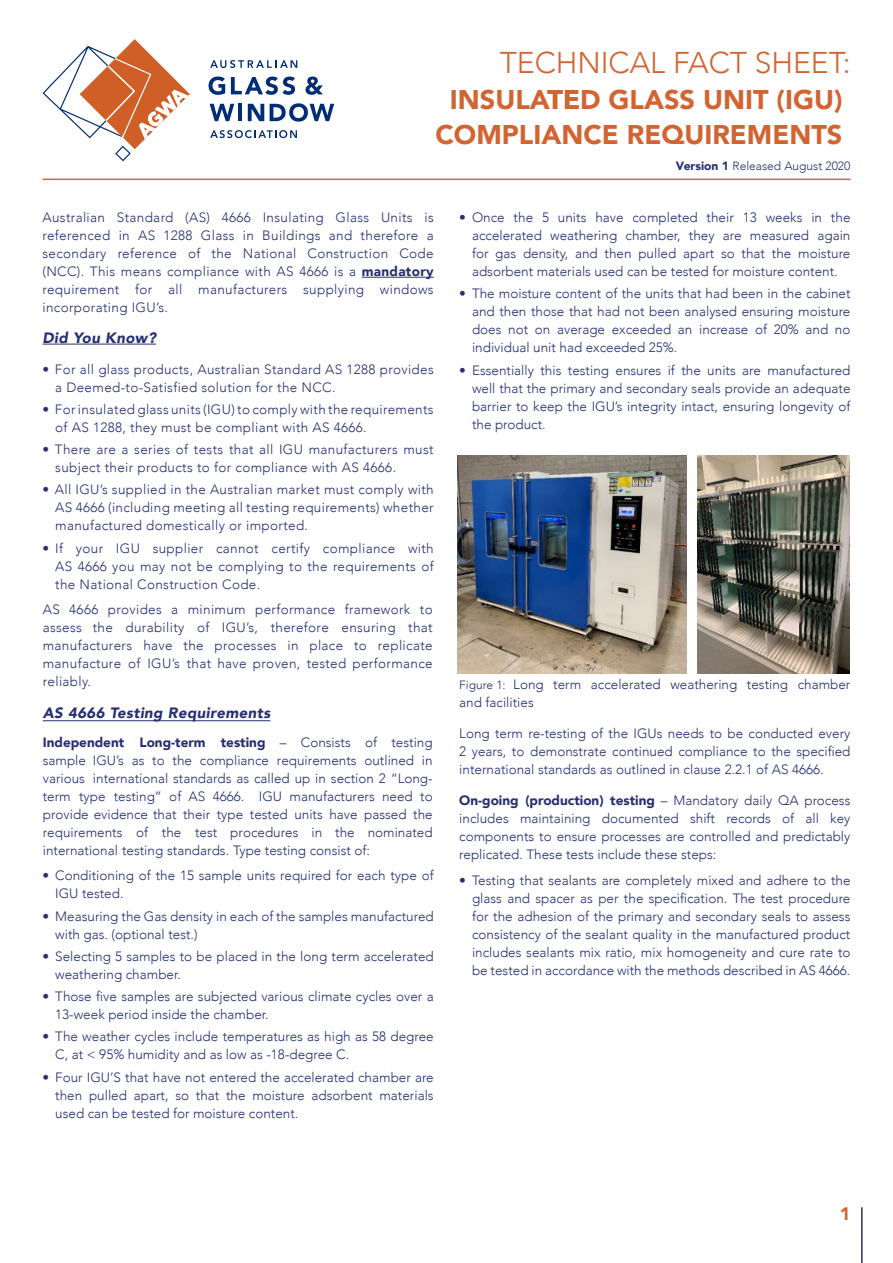
<style>
.page{position:relative;width:893px;height:1263px;background:#fff}
.page>*{position:absolute;margin:0;border:0;box-sizing:border-box;transform-origin:0 0}
.t1{font:300 30px "Avenir";color:#d26432}
.t2{font:900 27px/34.5px "Avenir";color:#d26432}
.t3{font:900 18px "Avenir";color:#d26432}
.Plain_Text{font:italic 900 15px "Avenir";letter-spacing:.025em;color:#263072}
.Plain_Text-2{font:300 13.5px/18px "Avenir";color:#263072;text-align:justify}
.Plain_Text-3{font:300 13.5px/18px "Avenir";letter-spacing:.025em;color:#263072}
.t4{font:300 12px "Avenir";color:#263072}
.s1{font-weight:900}
.s2{font-size:12px}
</style>
<div class="page">
<hr style="left:861px;top:1207px;width:2px;height:56px;background:#263072">
<hr style="left:43px;top:179px;width:807px;height:1px;background:#d26432">
<svg style="left:210px;top:60px;width:87px;height:8px"></svg>
<svg style="left:210px;top:130px;width:87px;height:8px"></svg>
<svg style="left:43px;top:39px;width:147px;height:122px"></svg>
<svg style="left:209px;top:77px;width:16px;height:18px"></svg>
<svg style="left:231px;top:77px;width:64px;height:18px"></svg>
<svg style="left:305px;top:77px;width:18px;height:18px"></svg>
<svg style="left:210px;top:104px;width:24px;height:17px"></svg>
<hr style="left:238px;top:104px;width:4px;height:17px;background:#002d74">
<svg style="left:248px;top:104px;width:16px;height:17px"></svg>
<svg style="left:270px;top:103px;width:64px;height:19px"></svg>
<hr style="left:362px;top:277px;width:72px;height:1px;background:#263072">
<hr style="left:43px;top:344px;width:113px;height:1px;background:#263072">
<img style="left:457px;top:455px;width:230px;height:218px">
<img style="left:697px;top:455px;width:153px;height:218px">
<hr style="left:43px;top:720px;width:227px;height:1px;background:#263072">
<h1 class="t1" style="left:500px;top:44px;width:352px">TECHNICAL FACT SHEET:</h1>
<h2 class="t2" style="left:450px;top:82px;width:394px">INSULA D GLASS UNIT (IGU)</h2>
<h2 class="t2" style="left:435px;top:82px;width:408px;text-indent:112px">TE<br>COMPLIANCE REQUIREMENTS</h2>
<p class="Plain_Text-2" style="left:43px;top:209px;width:393px">Australian Standard (AS) 4666 Insulating Glass Units is referenced in AS 1288 Glass in Buildings and therefore a secondary reference of the National Construction Code (NCC). This means compliance with AS 4666 is a <span class="s1">mandatory </span>requirement for all manufacturers supplying windows incorporating IGU’s.</p>
<p class="Plain_Text" style="left:43px;top:325px;width:115px">Did You Know?</p>
<p class="Plain_Text-3" style="left:55px;top:360px;width:380px;text-indent:-13px">• For all glass products, Australian Standard AS 1288 provides a Deemed-to-Satisfied solution for the NCC.</p>
<p class="Plain_Text-3" style="left:55px;top:400px;width:380px;text-indent:-13px">• For insulated glass units (IGU) to comply with the requirements of AS 1288, they must be compliant with AS 4666.</p>
<p class="Plain_Text-3" style="left:55px;top:441px;width:380px;text-indent:-13px">• There are a series of tests that all IGU manufacturers must subject their products to for compliance with AS 4666.</p>
<p class="Plain_Text-2" style="left:55px;top:481px;width:380px;text-indent:-13px">• All IGU’s supplied in the Australian market must comply with AS 4666 (including meeting all testing requirements) whether manufactured domestically or imported.</p>
<p class="Plain_Text-2" style="left:55px;top:539px;width:380px;text-indent:-13px">• If your IGU supplier cannot certify compliance with AS 4666 you may not be complying to the requirements of the National Construction Code.</p>
<p class="Plain_Text-2" style="left:43px;top:600px;width:391px">AS 4666 provides a minimum performance framework to assess the durability of IGU’s, therefore ensuring that manufacturers have the processes in place to replicate manufacture of IGU’s that have proven, tested performance reliably.</p>
<p class="Plain_Text" style="left:43px;top:700px;width:229px">AS 4666 Testing Requirements</p>
<p class="Plain_Text-2" style="left:43px;top:734px;width:391px"><span class="s1">Independent Long-term testing</span> – Consists of testing sample IGU’s as to the compliance requirements outlined in various international standards as called up in section 2 “Long&shy;term type testing” of AS 4666. IGU manufacturers need to provide evidence that their type tested units have passed the requirements of the test procedures in the nominated international testing standards. Type testing consist of:</p>
<p class="Plain_Text-2" style="left:55px;top:867px;width:380px;text-indent:-13px">• Conditioning of the 15 sample units required for each type of<br>IGU tested.</p>
<p class="Plain_Text-2" style="left:55px;top:907px;width:380px;text-indent:-13px">• Measuring the Gas density in each of the samples manufactured with gas. (optional test.)</p>
<p class="Plain_Text-2" style="left:55px;top:947px;width:380px;text-indent:-13px">• Selecting 5 samples to be placed in the long term accelerated weathering chamber.</p>
<p class="Plain_Text-2" style="left:55px;top:987px;width:380px;text-indent:-13px">• Those five samples are subjected various climate cycles over a<br>13-week period inside the chamber.</p>
<p class="Plain_Text-2" style="left:55px;top:1028px;width:380px;text-indent:-13px">• The weather cycles include temperatures as high as 58 degree<br>C, at &lt; 95% humidity and as low as -18-degree C.</p>
<p class="Plain_Text-2" style="left:55px;top:1068px;width:380px;text-indent:-13px">• Four IGU’S that have not entered the accelerated chamber are then pulled apart, so that the moisture adsorbent materials used can be tested for moisture content.</p>
<p class="t4" style="left:676px;top:159px;width:176px"><span class="s1">Version 1</span> Released August 2020</p>
<p class="Plain_Text-2" style="left:472px;top:209px;width:380px;text-indent:-13px">• Once the 5 units have completed their 13 weeks in the accelerated weathering chamber, they are measured again for gas density, and then pulled apart so that the moisture adsorbent materials used can be tested for moisture content.</p>
<p class="Plain_Text-2" style="left:472px;top:285px;width:380px;text-indent:-13px">• The moisture content of the units that had been in the cabinet and then those that had not been analysed ensuring moisture does not on average exceeded an increase of 20% and no individual unit had exceeded 25%.</p>
<p class="Plain_Text-2" style="left:472px;top:361px;width:380px;text-indent:-13px">• Essentially this testing ensures if the units are manufactured well that the primary and secondary seals provide an adequate barrier to keep the IGU’s integrity intact, ensuring longevity of the product.</p>
<p class="Plain_Text-2" style="left:459px;top:676px;width:393px"><span class="s2">Figure 1:</span> Long term accelerated weathering testing chamber and facilities</p>
<p class="Plain_Text-2" style="left:459px;top:724px;width:393px">Long term re-testing of the IGUs needs to be conducted every 2 years, to demonstrate continued compliance to the specified international standards as outlined in clause 2.2.1 of AS 4666.</p>
<p class="Plain_Text-2" style="left:459px;top:791px;width:393px"><span class="s1">On-going (production) testing</span> – Mandatory daily QA process includes maintaining documented shift records of all key components to ensure processes are controlled and predictably replicated. These tests include these steps:</p>
<p class="Plain_Text-2" style="left:472px;top:872px;width:380px;text-indent:-13px">• Testing that sealants are completely mixed and adhere to the glass and spacer as per the specification. The test procedure for the adhesion of the primary and secondary seals to assess consistency of the sealant quality in the manufactured product includes sealants mix ratio, mix homogeneity and cure rate to be tested in accordance with the methods described in AS 4666.</p>
<h3 class="t3" style="left:840px;top:1199px;width:12px">1</h3>
</div>
